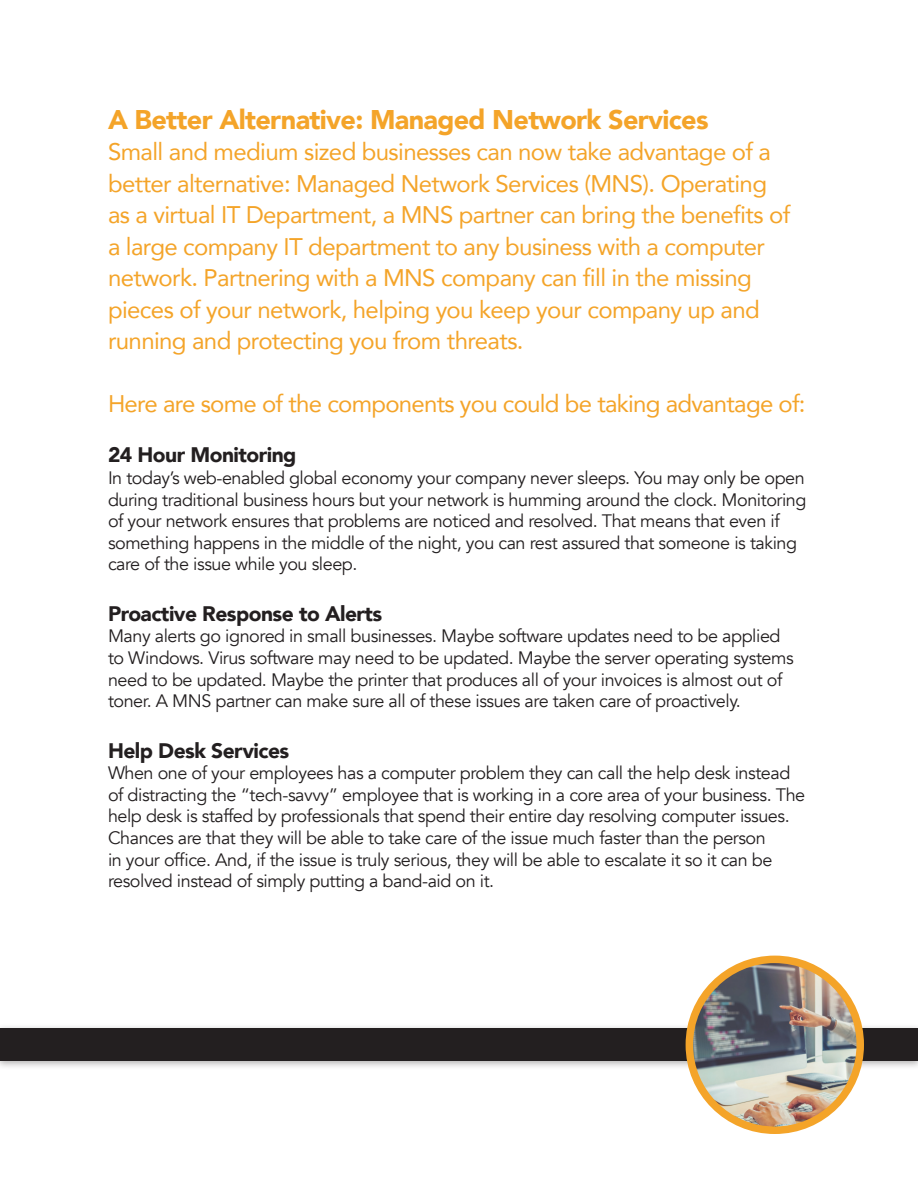
<style>
.page{position:relative;width:918px;height:1188px;background:#fff}
.page>*{position:absolute;margin:0;border:0;box-sizing:border-box;transform-origin:0 0}
.t1{font:900 27px "Avenir";letter-spacing:-.025em;color:#f4a429}
.t2{font:24px/31.5px "Avenir";letter-spacing:-.025em;color:#f4a429}
.t3{font:900 21px "Avenir";letter-spacing:-.025em;color:#231f20}
.t4{font:18px/21.6px "Avenir";letter-spacing:-.025em;color:#231f20}
</style>
<div class="page">
<div style="left:0;top:1024px;width:918px;height:46px;background:#231f20;opacity:.35"></div>
<div style="left:0;top:1029px;width:918px;height:32px;background:#231f20"></div>
<img style="left:689px;top:959px;width:171px;height:171px;border-radius:85px">
<div style="left:686px;top:956px;width:178px;height:178px;border:8px solid #f4a429;border-radius:50%"></div>
<p class="t1" style="left:108px;top:96px;width:602px">A Better Alternative: Managed Network Services</p>
<p class="t2" style="left:108px;top:135px;width:684px">Small and medium sized businesses can now take advantage of a better alternative: Managed Network Services (MNS). Operating as a virtual IT Department, a MNS partner can bring the benefits of a large company IT department to any business with a computer network. Partnering with a MNS company can fill in the missing pieces of your network, helping you keep your company up and running and protecting you from threats.</p>
<p class="t2" style="left:108px;top:387px;width:699px">Here are some of the components you could be taking advantage of:</p>
<p class="t3" style="left:108px;top:437px;width:190px">24 Hour Monitoring</p>
<p class="t4" style="left:108px;top:467px;width:700px">In today’s web-enabled global economy your company never sleeps. You may only be open during traditional business hours but your network is humming around the clock. Monitoring of your network ensures that problems are noticed and resolved. That means that even if something happens in the middle of the night, you can rest assured that someone is taking care of the issue while you sleep.</p>
<p class="t3" style="left:108px;top:596px;width:276px">Proactive Response to Alerts</p>
<p class="t4" style="left:108px;top:626px;width:687px">Many alerts go ignored in small businesses. Maybe software updates need to be applied to Windows. Virus software may need to be updated. Maybe the server operating systems need to be updated. Maybe the printer that produces all of your invoices is almost out of toner. A MNS partner can make sure all of these issues are taken care of proactively.</p>
<p class="t3" style="left:108px;top:732px;width:183px">Help Desk Services</p>
<p class="t4" style="left:108px;top:763px;width:699px">When one of your employees has a computer problem they can call the help desk instead of distracting the “tech-savvy” employee that is working in a core area of your business. The help desk is staffed by professionals that spend their entire day resolving computer issues.<br>Chances are that they will be able to take care of the issue much faster than the person<br>in your office. And, if the issue is truly serious, they will be able to escalate it so it can be resolved instead of simply putting a band-aid on it.</p>
</div>
